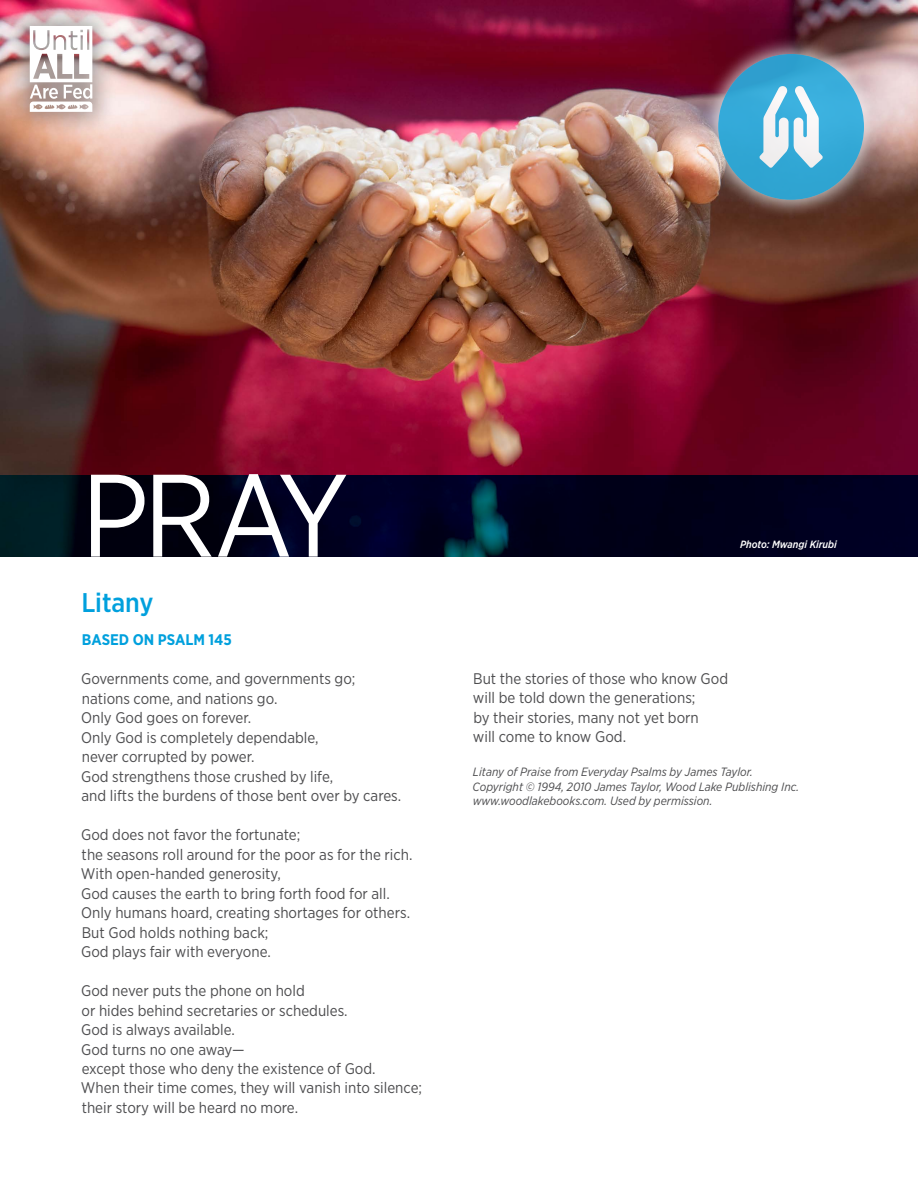
<style>
.page{position:relative;width:918px;height:1188px;background:#fff}
.page>*{position:absolute;margin:0;border:0;box-sizing:border-box;transform-origin:0 0}
.t1{font:117px "Gotham Narrow";color:#fff}
.t2{font:500 27px "Gotham Narrow";letter-spacing:-.005em;color:#00a0dd}
.t3{font:15.3px/19.5px "Gotham Narrow";color:#4d4d4f}
.t4{font:700 15.3px "Gotham Narrow";color:#00a0dd}
.t5{font:italic 12px/14.4px "Gotham Narrow";color:#4d4d4f}
.t6{font:italic 500 10.5px "Gotham Narrow";color:#fff}
</style>
<div class="page">
<img style="left:0;top:0;width:918px;height:475px">
<img style="left:699px;top:35px;width:184px;height:184px">
<svg style="left:0;top:475px;width:918px;height:82px;background:#00051d"></svg>
<div style="left:718px;top:54px;width:146px;height:146px;background:#32a7d5;border-radius:50%"></div>
<svg style="left:759px;top:86px;width:64px;height:82px"></svg>
<div style="left:4px;top:0;width:115px;height:138px;background:#000;opacity:.33"></div>
<svg style="left:30px;top:26px;width:62px;height:86px"></svg>
<h1 class="t1" style="left:81px;top:443px;width:269px">PRAY</h1>
<h2 class="t2" style="left:81px;top:585px;width:74px">Litany</h2>
<p class="t4" style="left:82px;top:630px;width:152px">BASED ON PSALM 145</p>
<p class="t3" style="left:81px;top:669px;width:322px">Governments come, and governments go; nations come, and nations go.<br>Only God goes on forever.<br>Only God is completely dependable,<br>never corrupted by power.<br>God strengthens those crushed by life,<br>and lifts the burdens of those bent over by cares.</p>
<p class="t3" style="left:81px;top:825px;width:333px">God does not favor the fortunate;<br>the seasons roll around for the poor as for the rich.<br>With open-handed generosity,<br>God causes the earth to bring forth food for all.<br>Only humans hoard, creating shortages for others.<br>But God holds nothing back;<br>God plays fair with everyone.</p>
<p class="t3" style="left:81px;top:981px;width:343px">God never puts the phone on hold<br>or hides behind secretaries or schedules.<br>God is always available.<br>God turns no one away—<br>except those who deny the existence of God.<br>When their time comes, they will vanish into silence; their story will be heard no more.</p>
<p class="t6" style="left:740px;top:538px;width:98px">Photo: Mwangi Kirubi</p>
<p class="t3" style="left:473px;top:669px;width:257px">But the stories of those who know God will be told down the generations;<br>by their stories, many not yet born<br>will come to know God.</p>
<p class="t5" style="left:473px;top:765px;width:328px">Litany of Praise from Everyday Psalms by James Taylor.<br>Copyright © 1994, 2010 James Taylor, Wood Lake Publishing Inc. www.woodlakebooks.com. Used by permission.</p>
</div>
